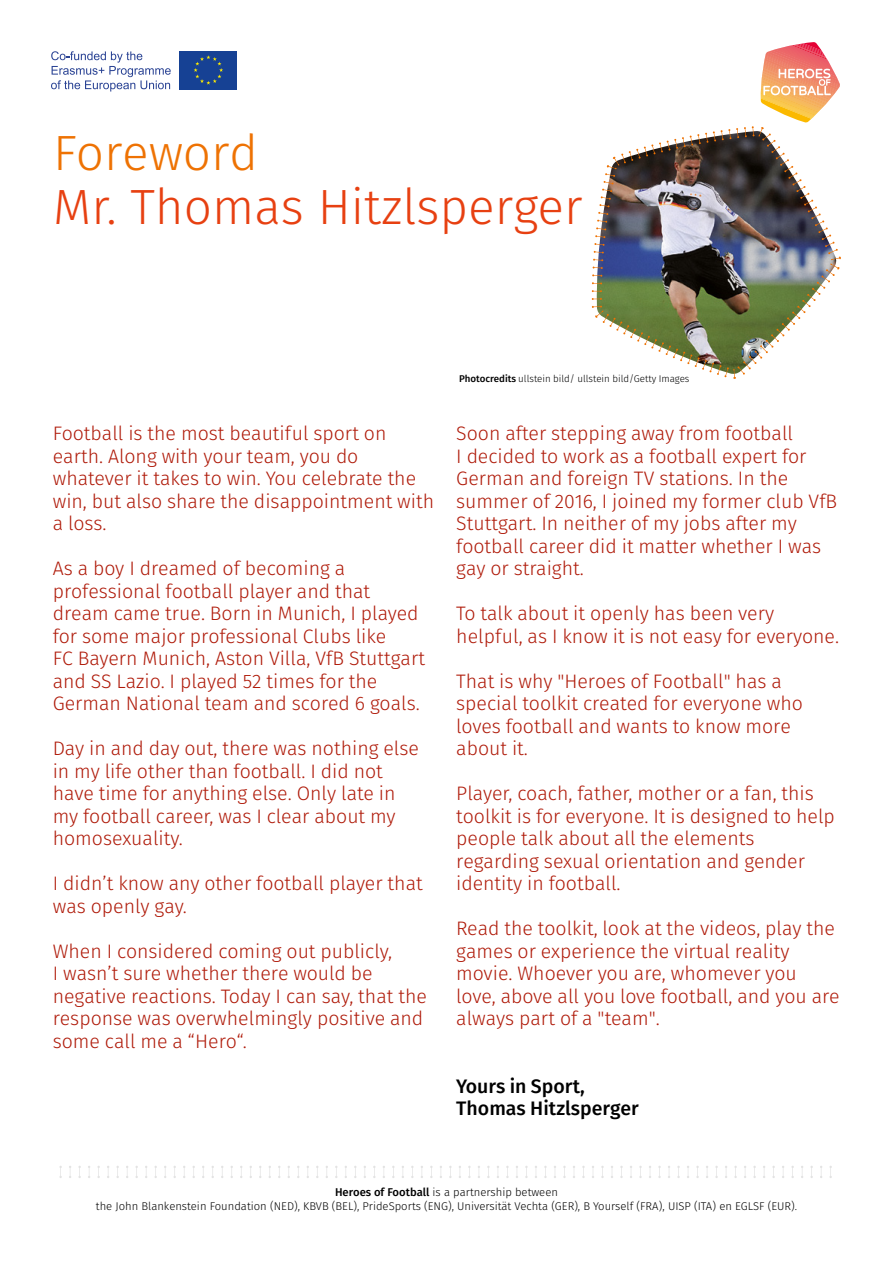
<style>
.page{position:relative;width:893px;height:1263px;background:#fff}
.page>*{position:absolute;margin:0;border:0;box-sizing:border-box;transform-origin:0 0}
.t1{font:300 49.5px "Fira Sans";color:#e74011}
.t2{font:300 49.5px "Fira Sans";letter-spacing:-.01em;color:#ee7203}
.t3{font:300 19.5px/22.5px "Fira Sans";color:#af1a09}
.t4{font:500 19.5px/22.5px "Fira Sans";color:#000}
.t5{font:300 11.25px/13.5px "Fira Sans";color:#000;text-align:center}
.t6{font:300 9.75px "Fira Sans";color:#000}
.s1{font-weight:500}
</style>
<div class="page">
<div style="left:180px;top:51px;width:57px;height:38px;background:#164194"></div>
<svg style="left:194px;top:55px;width:29px;height:30px"></svg>
<svg style="left:51px;top:51px;width:120px;height:41px"></svg>
<img style="left:592px;top:42px;width:249px;height:337px">
<svg style="left:59px;top:1166px;width:3px;height:12px"></svg>
<svg style="left:69px;top:1166px;width:2px;height:12px"></svg>
<svg style="left:78px;top:1166px;width:3px;height:12px"></svg>
<svg style="left:88px;top:1166px;width:2px;height:12px"></svg>
<svg style="left:97px;top:1166px;width:3px;height:12px"></svg>
<svg style="left:107px;top:1166px;width:2px;height:12px"></svg>
<svg style="left:116px;top:1166px;width:3px;height:12px"></svg>
<svg style="left:126px;top:1166px;width:2px;height:12px"></svg>
<svg style="left:135px;top:1166px;width:3px;height:12px"></svg>
<svg style="left:145px;top:1166px;width:2px;height:12px"></svg>
<svg style="left:154px;top:1166px;width:3px;height:12px"></svg>
<svg style="left:164px;top:1166px;width:2px;height:12px"></svg>
<svg style="left:174px;top:1166px;width:2px;height:12px"></svg>
<svg style="left:183px;top:1166px;width:2px;height:12px"></svg>
<svg style="left:193px;top:1166px;width:2px;height:12px"></svg>
<svg style="left:202px;top:1166px;width:2px;height:12px"></svg>
<svg style="left:212px;top:1166px;width:2px;height:12px"></svg>
<svg style="left:221px;top:1166px;width:2px;height:12px"></svg>
<svg style="left:231px;top:1166px;width:2px;height:12px"></svg>
<svg style="left:240px;top:1166px;width:2px;height:12px"></svg>
<svg style="left:250px;top:1166px;width:2px;height:12px"></svg>
<svg style="left:259px;top:1166px;width:2px;height:12px"></svg>
<svg style="left:269px;top:1166px;width:2px;height:12px"></svg>
<svg style="left:278px;top:1166px;width:2px;height:12px"></svg>
<svg style="left:288px;top:1166px;width:2px;height:12px"></svg>
<svg style="left:297px;top:1166px;width:2px;height:12px"></svg>
<svg style="left:307px;top:1166px;width:2px;height:12px"></svg>
<svg style="left:316px;top:1166px;width:2px;height:12px"></svg>
<svg style="left:326px;top:1166px;width:2px;height:12px"></svg>
<svg style="left:335px;top:1166px;width:2px;height:12px"></svg>
<svg style="left:345px;top:1166px;width:2px;height:12px"></svg>
<svg style="left:354px;top:1166px;width:2px;height:12px"></svg>
<svg style="left:364px;top:1166px;width:2px;height:12px"></svg>
<svg style="left:373px;top:1166px;width:3px;height:12px"></svg>
<svg style="left:383px;top:1166px;width:2px;height:12px"></svg>
<svg style="left:392px;top:1166px;width:3px;height:12px"></svg>
<svg style="left:402px;top:1166px;width:2px;height:12px"></svg>
<svg style="left:411px;top:1166px;width:3px;height:12px"></svg>
<svg style="left:421px;top:1166px;width:2px;height:12px"></svg>
<svg style="left:430px;top:1166px;width:3px;height:12px"></svg>
<svg style="left:440px;top:1166px;width:2px;height:12px"></svg>
<svg style="left:449px;top:1166px;width:3px;height:12px"></svg>
<svg style="left:459px;top:1166px;width:2px;height:12px"></svg>
<svg style="left:468px;top:1166px;width:3px;height:12px"></svg>
<svg style="left:478px;top:1166px;width:2px;height:12px"></svg>
<svg style="left:487px;top:1166px;width:3px;height:12px"></svg>
<svg style="left:497px;top:1166px;width:2px;height:12px"></svg>
<svg style="left:506px;top:1166px;width:3px;height:12px"></svg>
<svg style="left:516px;top:1166px;width:2px;height:12px"></svg>
<svg style="left:525px;top:1166px;width:3px;height:12px"></svg>
<svg style="left:535px;top:1166px;width:2px;height:12px"></svg>
<svg style="left:544px;top:1166px;width:3px;height:12px"></svg>
<svg style="left:554px;top:1166px;width:2px;height:12px"></svg>
<svg style="left:563px;top:1166px;width:3px;height:12px"></svg>
<svg style="left:582px;top:1166px;width:3px;height:12px"></svg>
<svg style="left:601px;top:1166px;width:3px;height:12px"></svg>
<svg style="left:611px;top:1166px;width:2px;height:12px"></svg>
<svg style="left:620px;top:1166px;width:3px;height:12px"></svg>
<svg style="left:630px;top:1166px;width:2px;height:12px"></svg>
<svg style="left:639px;top:1166px;width:3px;height:12px"></svg>
<svg style="left:649px;top:1166px;width:2px;height:12px"></svg>
<svg style="left:658px;top:1166px;width:3px;height:12px"></svg>
<svg style="left:668px;top:1166px;width:2px;height:12px"></svg>
<svg style="left:677px;top:1166px;width:3px;height:12px"></svg>
<svg style="left:687px;top:1166px;width:2px;height:12px"></svg>
<svg style="left:696px;top:1166px;width:3px;height:12px"></svg>
<svg style="left:706px;top:1166px;width:2px;height:12px"></svg>
<svg style="left:715px;top:1166px;width:3px;height:12px"></svg>
<svg style="left:725px;top:1166px;width:2px;height:12px"></svg>
<svg style="left:734px;top:1166px;width:3px;height:12px"></svg>
<svg style="left:744px;top:1166px;width:2px;height:12px"></svg>
<svg style="left:753px;top:1166px;width:3px;height:12px"></svg>
<svg style="left:763px;top:1166px;width:2px;height:12px"></svg>
<svg style="left:772px;top:1166px;width:3px;height:12px"></svg>
<svg style="left:782px;top:1166px;width:2px;height:12px"></svg>
<svg style="left:791px;top:1166px;width:3px;height:12px"></svg>
<svg style="left:801px;top:1166px;width:2px;height:12px"></svg>
<svg style="left:810px;top:1166px;width:3px;height:12px"></svg>
<svg style="left:820px;top:1166px;width:2px;height:12px"></svg>
<svg style="left:829px;top:1166px;width:3px;height:12px"></svg>
<div style="left:396px;top:370px;width:293px;height:36px;background:#fff"></div>
<h1 class="t2" style="left:53px;top:118px;width:206px">Foreword</h1>
<h1 class="t1" style="left:53px;top:172px;width:531px">Mr. Thomas Hitzlsperger</h1>
<p class="t3" style="left:53px;top:424px;width:383px">Football is the most beautiful sport on earth. Along with your team, you do whatever it takes to win. You celebrate the win, but also share the disappointment with a loss.</p>
<p class="t3" style="left:53px;top:559px;width:374px">As a boy I dreamed of becoming a professional football player and that dream came true. Born in Munich, I played for some major professional Clubs like<br>FC Bayern Munich, Aston Villa, VfB Stuttgart and SS Lazio. I played 52 times for the German National team and scored 6 goals.</p>
<p class="t3" style="left:53px;top:739px;width:368px">Day in and day out, there was nothing else in my life other than football. I did not have time for anything else. Only late in my football career, was I clear about my homosexuality.</p>
<p class="t3" style="left:53px;top:874px;width:372px">I didn’t know any other football player that was openly gay.</p>
<p class="t3" style="left:53px;top:941px;width:376px">When I considered coming out publicly,<br>I wasn’t sure whether there would be negative reactions. Today I can say, that the response was overwhelmingly positive and some call me a “Hero“.</p>
<p class="t6" style="left:459px;top:371px;width:232px"><span class="s1">Photocredits</span> ullstein bild/ ullstein bild/Getty Images</p>
<p class="t3" style="left:456px;top:424px;width:382px">Soon after stepping away from football<br>I decided to work as a football expert for German and foreign TV stations. In the summer of 2016, I joined my former club VfB Stuttgart. In neither of my jobs after my football career did it matter whether I was gay or straight.</p>
<p class="t3" style="left:456px;top:604px;width:384px">To talk about it openly has been very helpful, as I know it is not easy for everyone.</p>
<p class="t3" style="left:456px;top:671px;width:348px">That is why "Heroes of Football" has a special toolkit created for everyone who loves football and wants to know more about it.</p>
<p class="t3" style="left:456px;top:784px;width:380px">Player, coach, father, mother or a fan, this toolkit is for everyone. It is designed to help people talk about all the elements regarding sexual orientation and gender identity in football.</p>
<p class="t3" style="left:456px;top:919px;width:385px">Read the toolkit, look at the videos, play the games or experience the virtual reality movie. Whoever you are, whomever you love, above all you love football, and you are always part of a "team".</p>
<p class="t4" style="left:456px;top:1076px;width:184px">Yours in Sport,<br>Thomas Hitzlsperger</p>
<p class="t5" style="left:96px;top:1186px;width:703px"><span class="s1">Heroes of Football</span> is a partnership between<br>the John Blankenstein Foundation (NED), KBVB (BEL), PrideSports (ENG), Universität Vechta (GER), B Yourself (FRA), UISP (ITA) en EGLSF (EUR).</p>
</div>
